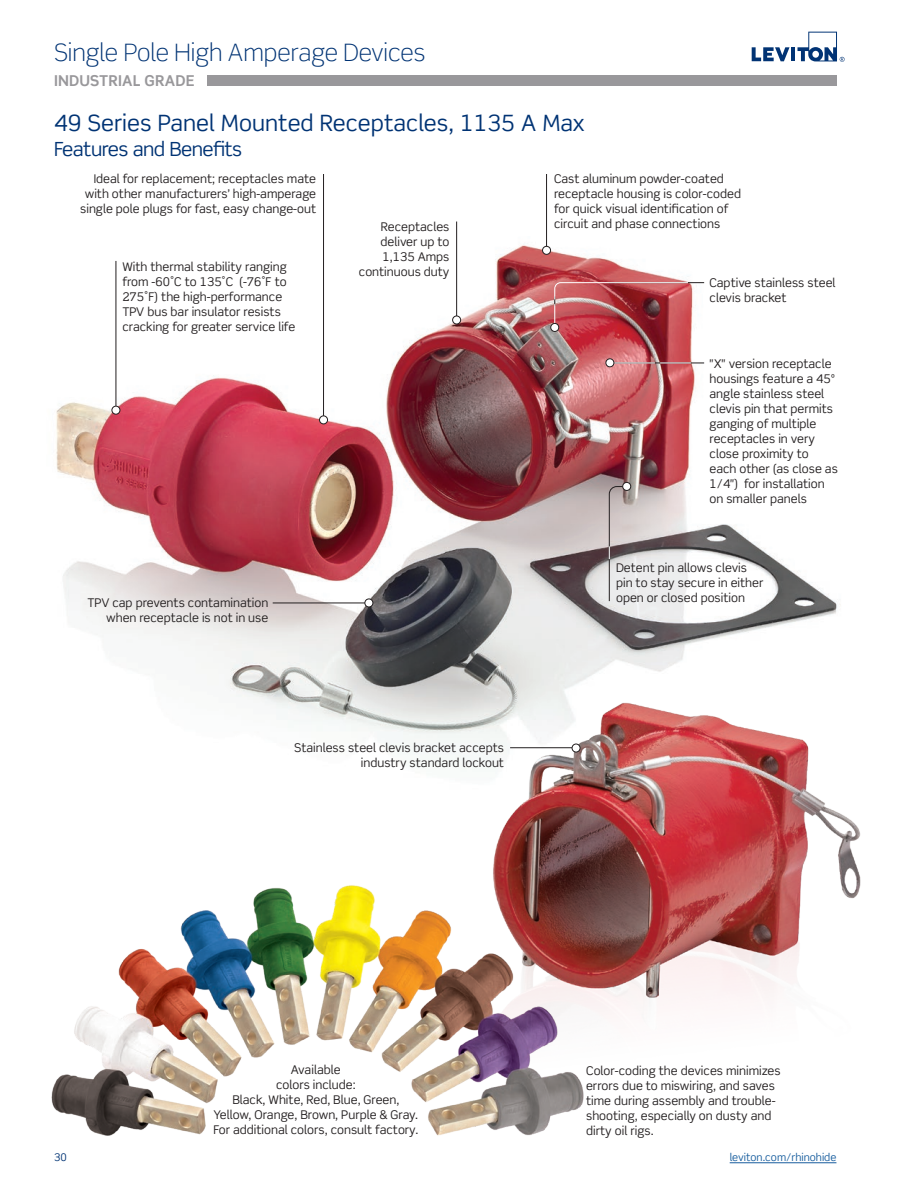
<style>
.page{position:relative;width:918px;height:1188px;background:#fff}
.page>*{position:absolute;margin:0;border:0;box-sizing:border-box;transform-origin:0 0}
.t1{font:300 24px "Scene Std";color:#013374}
.t2{font:22.5px "Scene Std";color:#013374}
.t3{font:19.5px "Scene Std";letter-spacing:-.03em;color:#013374}
.t4{font:700 15px "Scene Std";letter-spacing:.01em;color:#99989b}
.t5{font:12px/15px "Scene Std";color:#231f20}
.t6{font:10.5px "Scene Std";color:#175d9e}
.t7{font:10.5px "Scene Std";color:#013374}
</style>
<div class="page">
<hr style="left:730px;top:1163px;width:106px;height:1px;background:#175d9e">
<svg style="left:752px;top:47px;width:38px;height:14px"></svg>
<hr style="left:791px;top:47px;width:4px;height:14px;background:#013374">
<svg style="left:798px;top:32px;width:47px;height:30px"></svg>
<div style="left:208px;top:75px;width:629px;height:11px;background:#99989b"></div>
<img style="left:51px;top:885px;width:497px;height:251px">
<img style="left:56px;top:236px;width:781px;height:507px">
<img style="left:466px;top:689px;width:395px;height:437px">
<hr style="left:323px;top:174px;width:1px;height:249px;background:#231f20">
<hr style="left:456px;top:222px;width:1px;height:99px;background:#231f20">
<hr style="left:116px;top:261px;width:1px;height:145px;background:#231f20">
<hr style="left:546px;top:174px;width:1px;height:77px;background:#231f20">
<hr style="left:273px;top:603px;width:98px;height:1px;background:#231f20">
<hr style="left:609px;top:363px;width:95px;height:1px;background:#231f20">
<hr style="left:609px;top:282px;width:95px;height:1px;background:#231f20">
<hr style="left:608px;top:363px;width:47px;height:1px;background:#fff">
<hr style="left:660px;top:363px;width:31px;height:1px;background:#fff">
<hr style="left:510px;top:747px;width:66px;height:1px;background:#231f20">
<div style="left:572px;top:744px;width:8px;height:8px;background:#fff;border-radius:50%"></div>
<div style="left:572px;top:744px;width:8px;height:8px;border:1px solid #231f20;border-radius:50%"></div>
<div style="left:543px;top:246px;width:8px;height:8px;background:#fff;border-radius:50%"></div>
<div style="left:542px;top:246px;width:9px;height:9px;border:1px solid #231f20;border-radius:50%"></div>
<div style="left:453px;top:316px;width:8px;height:8px;background:#fff;border-radius:50%"></div>
<div style="left:452px;top:316px;width:9px;height:8px;border:1px solid #231f20;border-radius:50%"></div>
<div style="left:606px;top:359px;width:8px;height:8px;background:#fff;border-radius:50%"></div>
<div style="left:606px;top:358px;width:8px;height:9px;border:1px solid #231f20;border-radius:50%"></div>
<div style="left:320px;top:416px;width:8px;height:8px;background:#fff;border-radius:50%"></div>
<div style="left:319px;top:415px;width:9px;height:9px;border:1px solid #231f20;border-radius:50%"></div>
<div style="left:112px;top:406px;width:8px;height:8px;background:#fff;border-radius:50%"></div>
<div style="left:112px;top:406px;width:8px;height:9px;border:1px solid #231f20;border-radius:50%"></div>
<div style="left:623px;top:482px;width:8px;height:8px;background:#fff;border-radius:50%"></div>
<div style="left:622px;top:482px;width:9px;height:9px;border:1px solid #231f20;border-radius:50%"></div>
<div style="left:365px;top:599px;width:8px;height:8px;background:#fff;border-radius:50%"></div>
<div style="left:365px;top:599px;width:8px;height:8px;border:1px solid #231f20;border-radius:50%"></div>
<img style="left:554px;top:282px;width:134px;height:44px">
<div style="left:551px;top:323px;width:8px;height:8px;background:#fff;border-radius:50%"></div>
<div style="left:550px;top:323px;width:9px;height:9px;border:1px solid #231f20;border-radius:50%"></div>
<svg style="left:609px;top:486px;width:20px;height:116px;background:#c2bcbc"></svg>
<h1 class="t1" style="left:54px;top:38px;width:373px">Single Pole High Amperage Devices</h1>
<p class="t4" style="left:54px;top:71px;width:142px">INDUSTRIAL GRADE</p>
<p class="t2" style="left:54px;top:109px;width:532px">49 Series Panel Mounted Receptacles, 1135 A Max</p>
<p class="t3" style="left:54px;top:137px;width:190px">Features and Benefits</p>
<p class="t5" style="left:80px;top:171px;width:237px;text-align:right">Ideal for replacement; receptacles mate with other manufacturers’ high-amperage single pole plugs for fast, easy change-out</p>
<p class="t5" style="left:554px;top:171px;width:188px">Cast aluminum powder-coated receptacle housing is color-coded for quick visual identification of circuit and phase connections</p>
<p class="t5" style="left:381px;top:219px;width:71px;text-align:justify">Receptacles deliver up to 1,135 Amps</p>
<p class="t5" style="left:122px;top:259px;width:166px">With thermal stability ranging</p>
<p class="t5" style="left:359px;top:264px;width:92px">continuous duty</p>
<p class="t5" style="left:122px;top:274px;width:174px">from -60˚C to 135˚C (-76˚F to<br>275˚F) the high-performance<br>TPV bus bar insulator resists cracking for greater service life</p>
<p class="t5" style="left:710px;top:275px;width:128px">Captive stainless steel clevis bracket</p>
<p class="t5" style="left:87px;top:595px;width:182px;text-align:right">TPV cap prevents contamination when receptacle is not in use</p>
<p class="t5" style="left:294px;top:741px;width:212px;text-align:right">Stainless steel clevis bracket accepts industry standard lockout</p>
<p class="t5" style="left:710px;top:356px;width:130px">"X" version receptacle housings feature a 45º angle stainless steel clevis pin that permits ganging of multiple receptacles in very close proximity to each other (as close as<br>1/4") for installation on smaller panels</p>
<p class="t5" style="left:616px;top:560px;width:149px">Detent pin allows clevis pin to stay secure in either open or closed position</p>
<p class="t5" style="left:276px;top:1062px;width:81px;text-align:center">Available colors include:</p>
<p class="t5" style="left:213px;top:1092px;width:206px;text-align:center">Black, White, Red, Blue, Green,<br>Yellow, Orange, Brown, Purple &amp; Gray.<br>For additional colors, consult factory.</p>
<p class="t5" style="left:586px;top:1063px;width:196px">Color-coding the devices minimizes errors due to miswiring, and saves time during assembly and trouble&shy;shooting, especially on dusty and dirty oil rigs.</p>
<p class="t7" style="left:54px;top:1151px;width:14px">30</p>
<p class="t6" style="left:730px;top:1151px;width:108px">leviton.com/rhinohide</p>
</div>
